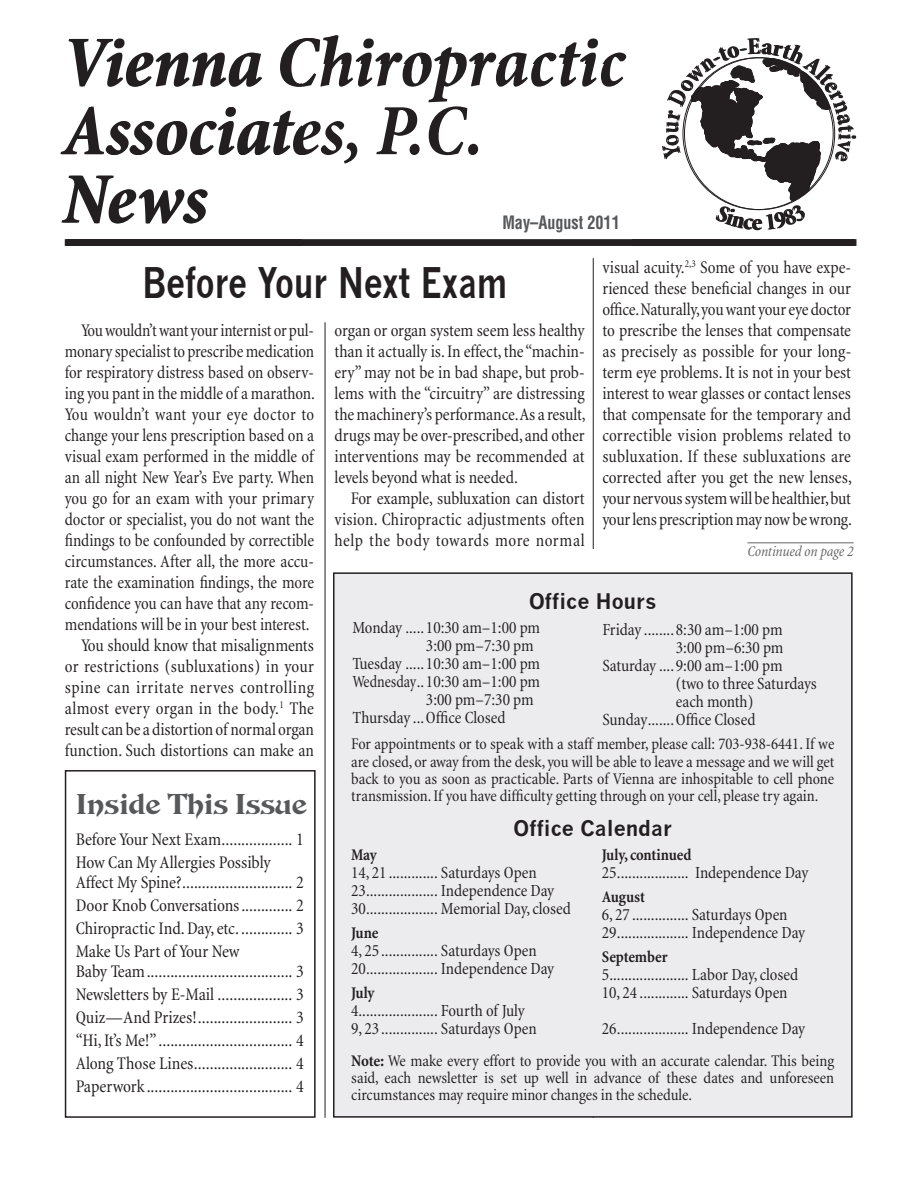
<style>
.page{position:relative;width:918px;height:1188px;background:#fff}
.page>*{position:absolute;margin:0;border:0;box-sizing:border-box;transform-origin:0 0}
.t1{font:700 41.25px "News Gothic";color:#231f20;scale:.8 1}
.t2{font:30px "De Vinne Orn D";color:#57585a}
.t3{font:700 21px "News Gothic";color:#231f20}
.t4{font:condensed 18px/21px "Minion";letter-spacing:-.005em;color:#231f20;text-align:justify}
.t5{font:condensed 18px "Minion";letter-spacing:-.005em;color:#231f20;scale:.96 1}
.t6{font:condensed 18px "Minion";letter-spacing:.015em;color:#231f20}
.t7{font:condensed 18px "Minion";letter-spacing:.03em;color:#231f20}
.t8{font:condensed 18px "Minion";letter-spacing:.015em;color:#231f20;scale:.96 1}
.t9{font:700 condensed 18px "Helvetica";color:#57585a;scale:.9 1}
.t10{font:condensed 17.25px/18px "Minion";letter-spacing:-.005em;color:#231f20}
.t11{font:condensed 17.25px "Minion";letter-spacing:-.005em;color:#231f20;scale:.92 1}
.t12{font:condensed 16.5px/17.2px "Minion";letter-spacing:-.005em;color:#231f20;text-align:justify}
.t13{font:700 condensed 16.5px "Minion";letter-spacing:-.005em;color:#231f20}
.t14{font:italic condensed 15px "Minion";letter-spacing:-.01em;color:#636366}
.s1{font-weight:700}
</style>
<div class="page">
<hr style="left:325px;top:322px;width:1px;height:796px;background:#231f20">
<hr style="left:593px;top:258px;width:1px;height:860px;background:#231f20">
<div style="left:66px;top:239px;width:790px;height:7px;background:#231f20"></div>
<svg style="left:662px;top:38px;width:194px;height:192px"></svg>
<svg style="left:60px;top:35px;width:566px;height:129px"></svg>
<div style="left:468px;top:144px;width:10px;height:11px;background:#231f20;border-radius:50%"></div>
<svg style="left:61px;top:176px;width:147px;height:47px"></svg>
<div style="left:574px;top:550px;width:39px;height:35px;background:#fff"></div>
<div style="left:334px;top:573px;width:518px;height:544px;background:#ececee"></div>
<div style="left:333px;top:572px;width:520px;height:546px;border:2px solid #231f20"></div>
<hr style="left:747px;top:542px;width:107px;height:1px;background:#636366">
<div style="left:65px;top:770px;width:251px;height:348px;border:2px solid #231f20"></div>
<p class="t9" style="left:502px;top:211px;width:132px">May–August 2011</p>
<p class="t4" style="left:602px;top:257px;width:251px">visual acuity.<sup>2,3</sup> Some of you have expe&shy;rienced these beneficial changes in our office. Naturally, you want your eye doctor to prescribe the lenses that compensate as precisely as possible for your long&shy;term eye problems. It is not in your best interest to wear glasses or contact lenses that compensate for the temporary and correctible vision problems related to subluxation. If these subluxations are corrected after you get the new lenses, your nervous system will be healthier, but your lens prescription may now be wrong.</p>
<h1 class="t1" style="left:142px;top:258px;width:458px">Before Your Next Exam</h1>
<p class="t5" style="left:81px;top:321px;width:244px">You wouldn’t want your internist or pul-</p>
<p class="t5" style="left:65px;top:342px;width:261px">monary specialist to prescribe medication</p>
<p class="t5" style="left:65px;top:363px;width:261px">for respiratory distress based on observ-</p>
<p class="t5" style="left:65px;top:384px;width:262px">ing you pant in the middle of a marathon.</p>
<p class="t8" style="left:65px;top:405px;width:261px">You wouldn’t want your eye doctor to</p>
<p class="t5" style="left:65px;top:426px;width:261px">change your lens prescription based on a</p>
<p class="t5" style="left:65px;top:447px;width:261px">visual exam performed in the middle of</p>
<p class="t5" style="left:65px;top:468px;width:261px">an all night New Year’s Eve party. When</p>
<p class="t5" style="left:65px;top:489px;width:261px">you go for an exam with your primary</p>
<p class="t5" style="left:65px;top:510px;width:261px">doctor or specialist, you do not want the</p>
<p class="t5" style="left:65px;top:531px;width:261px">findings to be confounded by correctible</p>
<p class="t5" style="left:65px;top:552px;width:261px">circumstances. After all, the more accu-</p>
<p class="t5" style="left:65px;top:573px;width:261px">rate the examination findings, the more</p>
<p class="t5" style="left:65px;top:594px;width:261px">confidence you can have that any recom-</p>
<p class="t5" style="left:65px;top:615px;width:256px">mendations will be in your best interest.</p>
<p class="t4" style="left:81px;top:635px;width:235px">You should know that misalignments</p>
<p class="t6" style="left:65px;top:657px;width:251px">or restrictions (subluxations) in your</p>
<p class="t7" style="left:65px;top:678px;width:251px">spine can irritate nerves controlling</p>
<p class="t6" style="left:65px;top:699px;width:251px">almost every organ in the body.<sup>1</sup> The</p>
<p class="t4" style="left:65px;top:719px;width:251px">result can be a distortion of normal organ</p>
<p class="t4" style="left:65px;top:740px;width:251px">function. Such distortions can make an</p>
<p class="t4" style="left:335px;top:320px;width:253px">organ or organ system seem less healthy than it actually is. In effect, the “machin&shy;ery” may not be in bad shape, but prob&shy;lems with the “circuitry” are distressing the machinery’s performance. As a result, drugs may be over-prescribed, and other interventions may be recommended at levels beyond what is needed.</p>
<p class="t4" style="left:335px;top:488px;width:252px;text-indent:16px">For example, subluxation can distort vision. Chiropractic adjustments often help the body towards more normal</p>
<p class="t14" style="left:747px;top:543px;width:108px">Continued on page 2</p>
<p class="t3" style="left:529px;top:589px;width:129px">Office Hours</p>
<p class="t10" style="left:352px;top:619px;width:51px">Monday</p>
<p class="t10" style="left:426px;top:619px;width:116px">10:30 am–1:00 pm<br>3:00 pm–7:30 pm</p>
<p class="t10" style="left:352px;top:655px;width:51px">Tuesday</p>
<p class="t10" style="left:426px;top:655px;width:116px">10:30 am–1:00 pm</p>
<p class="t11" style="left:352px;top:673px;width:205px">Wednesday 10:30 am–1:00 pm</p>
<p class="t10" style="left:426px;top:691px;width:109px">3:00 pm–7:30 pm</p>
<p class="t10" style="left:352px;top:709px;width:155px">Thursday Office Closed</p>
<p class="t10" style="left:602px;top:621px;width:41px">Friday</p>
<p class="t10" style="left:676px;top:621px;width:108px">8:30 am–1:00 pm</p>
<p class="t10" style="left:676px;top:639px;width:109px">3:00 pm–6:30 pm</p>
<p class="t10" style="left:602px;top:657px;width:182px">Saturday 9:00 am–1:00 pm</p>
<p class="t10" style="left:676px;top:675px;width:143px">(two to three Saturdays</p>
<p class="t10" style="left:676px;top:693px;width:79px">each month)</p>
<p class="t10" style="left:602px;top:711px;width:47px">Sunday</p>
<p class="t10" style="left:676px;top:711px;width:81px">Office Closed</p>
<p class="t12" style="left:351px;top:736px;width:485px">For appointments or to speak with a staff member, please call: 703-938-6441. If we are closed, or away from the desk, you will be able to leave a message and we will get back to you as soon as practicable. Parts of Vienna are inhospitable to cell phone transmission. If you have difficulty getting through on your cell, please try again.</p>
<p class="t3" style="left:514px;top:815px;width:160px">Office Calendar</p>
<h2 class="t2" style="left:76px;top:787px;width:232px">Inside This Issue</h2>
<p class="t4" style="left:76px;top:828px;width:230px;line-height:23px">Before Your Next Exam.................. 1<br>How Can My Allergies Possibly</p>
<p class="t4" style="left:76px;top:871px;width:230px;line-height:23px">Affect My Spine?............................ 2<br>Door Knob Conversations............. 2<br>Chiropractic Ind. Day, etc. ............. 3<br>Make Us Part of Your New</p>
<p class="t4" style="left:76px;top:960px;width:230px;line-height:23px">Baby Team..................................... 3<br>Newsletters by E-Mail ................... 3<br>Quiz—And Prizes!........................ 3 “Hi, It’s Me!”.................................. 4<br>Along Those Lines......................... 4<br>Paperwork..................................... 4</p>
<p class="t13" style="left:602px;top:846px;width:91px">July, continued</p>
<p class="t10" style="left:602px;top:864px;width:16px">25</p>
<p class="t10" style="left:695px;top:864px;width:115px">Independence Day</p>
<p class="t13" style="left:602px;top:888px;width:45px">August</p>
<p class="t10" style="left:602px;top:906px;width:30px">6, 27</p>
<p class="t10" style="left:692px;top:906px;width:97px">Saturdays Open</p>
<p class="t10" style="left:602px;top:924px;width:16px">29</p>
<p class="t10" style="left:692px;top:924px;width:115px">Independence Day</p>
<p class="t13" style="left:602px;top:948px;width:67px">September</p>
<p class="t10" style="left:602px;top:966px;width:9px">5</p>
<p class="t10" style="left:692px;top:966px;width:108px">Labor Day, closed</p>
<p class="t10" style="left:602px;top:984px;width:37px">10, 24</p>
<p class="t10" style="left:692px;top:984px;width:97px">Saturdays Open</p>
<p class="t10" style="left:602px;top:1020px;width:16px">26</p>
<p class="t10" style="left:692px;top:1020px;width:115px">Independence Day</p>
<p class="t13" style="left:351px;top:846px;width:27px">May</p>
<p class="t10" style="left:351px;top:864px;width:37px">14, 21</p>
<p class="t10" style="left:441px;top:864px;width:97px">Saturdays Open</p>
<p class="t10" style="left:351px;top:882px;width:16px">23</p>
<p class="t10" style="left:441px;top:882px;width:115px">Independence Day</p>
<p class="t10" style="left:351px;top:900px;width:16px">30</p>
<p class="t10" style="left:441px;top:900px;width:131px">Memorial Day, closed</p>
<p class="t13" style="left:351px;top:924px;width:29px">June</p>
<p class="t10" style="left:351px;top:942px;width:30px">4, 25</p>
<p class="t10" style="left:441px;top:942px;width:97px">Saturdays Open</p>
<p class="t10" style="left:351px;top:960px;width:16px">20</p>
<p class="t10" style="left:441px;top:960px;width:115px">Independence Day</p>
<p class="t13" style="left:351px;top:984px;width:25px">July</p>
<p class="t10" style="left:351px;top:1002px;width:9px">4</p>
<p class="t10" style="left:441px;top:1002px;width:85px">Fourth of July</p>
<p class="t10" style="left:351px;top:1020px;width:30px">9, 23</p>
<p class="t10" style="left:441px;top:1020px;width:97px">Saturdays Open</p>
<p class="t12" style="left:351px;top:1052px;width:484px"><span class="s1">Note:</span> We make every effort to provide you with an accurate calendar. This being said, each newsletter is set up well in advance of these dates and unforeseen circumstances may require minor changes in the schedule.</p>
</div>
